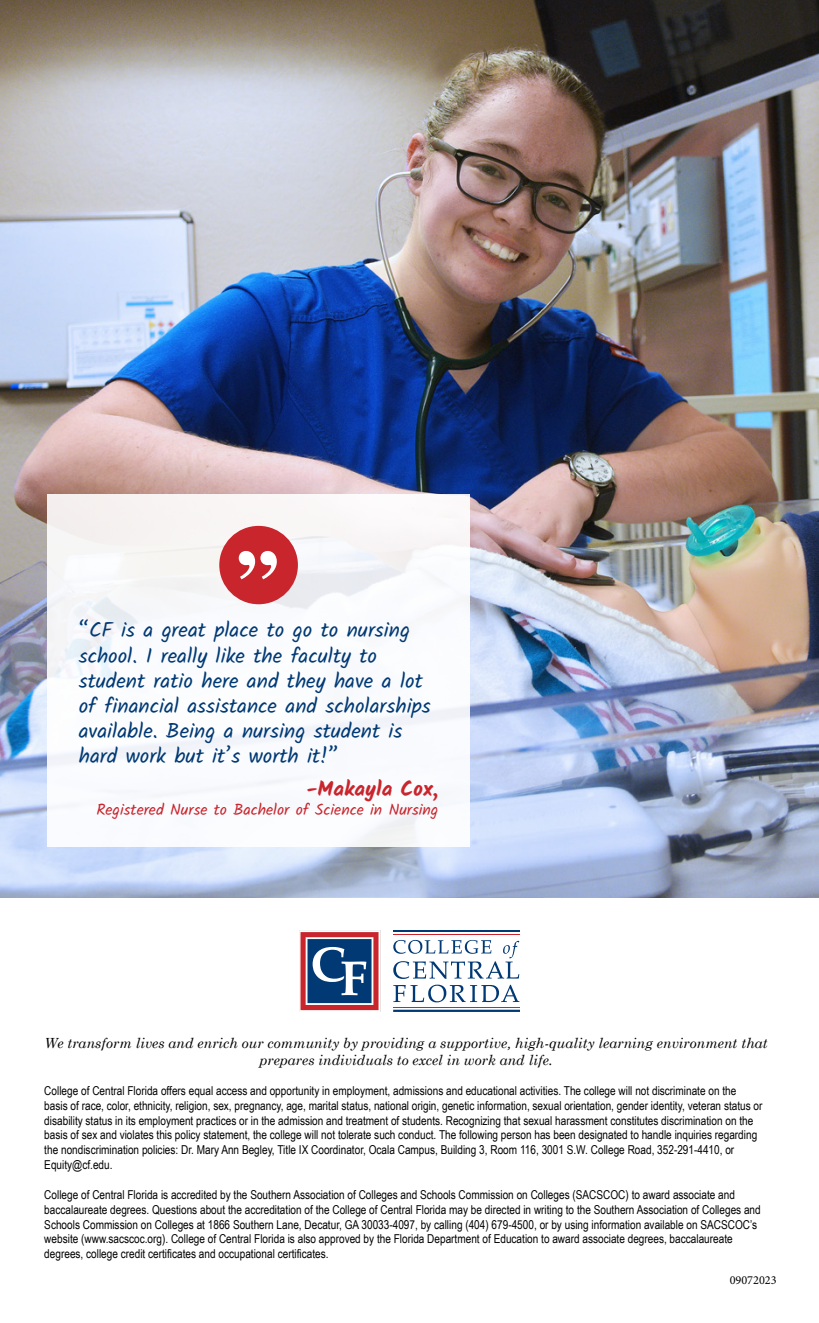
<style>
.page{position:relative;width:819px;height:1323px;background:#fff}
.page>*{position:absolute;margin:0;border:0;box-sizing:border-box;transform-origin:0 0}
.t1{font:21px/25.2px "Kalam";color:#003974}
.t2{font:700 21px "Kalam";color:#c9252c}
.t3{font:15.75px "Kalam";color:#c9252c}
.t4{font:italic 14px/16.8px "Century Schoolbook";color:#000;text-align:center}
.t5{font:12.25px/14.7px "Arial Narrow";color:#000}
.t6{font:12.25px "Minion Pro";color:#000}
</style>
<div class="page">
<svg style="left:393px;top:985px;width:126px;height:17px"></svg>
<svg style="left:393px;top:940px;width:126px;height:39px"></svg>
<svg style="left:299px;top:930px;width:81px;height:82px"></svg>
<hr style="left:393px;top:930px;width:127px;height:2px;background:#003974">
<hr style="left:393px;top:934px;width:127px;height:1px;background:#c9252c">
<hr style="left:393px;top:1007px;width:127px;height:1px;background:#c9252c">
<svg style="left:393px;top:1010px;width:127px;height:2px"></svg>
<img style="left:0;top:0;width:819px;height:898px">
<div style="left:47px;top:494px;width:423px;height:353px;background:#fff"></div>
<div style="left:219px;top:526px;width:79px;height:78px;background:#c9252c;border-radius:50%"></div>
<svg style="left:239px;top:551px;width:38px;height:28px"></svg>
<h1 class="t1" style="left:79px;top:619px;width:353px">“CF is a great place to go to nursing school. I really like the faculty to student ratio here and they have a lot of financial assistance and scholarships available. Being a nursing student is hard work but it’s worth it!”</h1>
<h1 class="t2" style="left:306px;top:777px;width:134px">-Makayla Cox,</h1>
<p class="t3" style="left:96px;top:799px;width:344px">Registered Nurse to Bachelor of Science in Nursing</p>
<p class="t4" style="left:44px;top:1034px;width:725px">We transform lives and enrich our community by providing a supportive, high-quality learning environment that prepares individuals to excel in work and life.</p>
<p class="t5" style="left:44px;top:1083px;width:720px">College of Central Florida offers equal access and opportunity in employment, admissions and educational activities. The college will not discriminate on the basis of race, color, ethnicity, religion, sex, pregnancy, age, marital status, national origin, genetic information, sexual orientation, gender identity, veteran status or disability status in its employment practices or in the admission and treatment of students. Recognizing that sexual harassment constitutes discrimination on the basis of sex and violates this policy statement, the college will not tolerate such conduct. The following person has been designated to handle inquiries regarding the nondiscrimination policies: Dr. Mary Ann Begley, Title IX Coordinator, Ocala Campus, Building 3, Room 116, 3001 S.W. College Road, 352-291-4410, or Equity@cf.edu.</p>
<p class="t5" style="left:44px;top:1187px;width:718px">College of Central Florida is accredited by the Southern Association of Colleges and Schools Commission on Colleges (SACSCOC) to award associate and baccalaureate degrees. Questions about the accreditation of the College of Central Florida may be directed in writing to the Southern Association of Colleges and Schools Commission on Colleges at 1866 Southern Lane, Decatur, GA 30033-4097, by calling (404) 679-4500, or by using information available on SACSCOC’s website (www.sacscoc.org). College of Central Florida is also approved by the Florida Department of Education to award associate degrees, baccalaureate degrees, college credit certificates and occupational certificates.</p>
<p class="t6" style="left:730px;top:1272px;width:49px">09072023</p>
</div>
